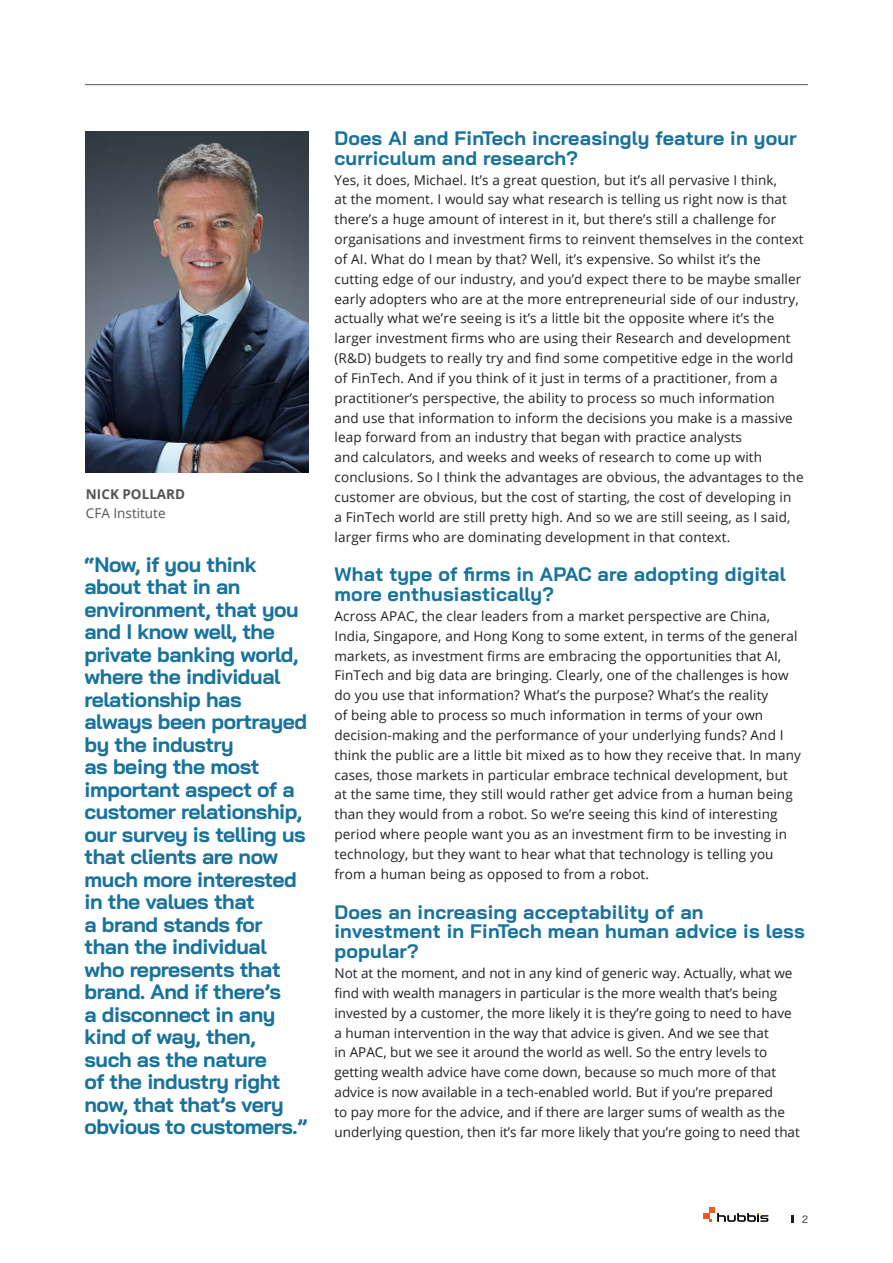
<style>
.page{position:relative;width:893px;height:1263px;background:#fff}
.page>*{position:absolute;margin:0;border:0;box-sizing:border-box;transform-origin:0 0}
.t1{font:700 21px/22.5px "Bai Jamjuree";letter-spacing:-.02em;color:#18729a}
.Subtitle{font:700 19.5px/19.8px "Bai Jamjuree";letter-spacing:.01em;color:#18729a}
.content_style_no_hyp{font:13.5px/19.8px "Open Sans";letter-spacing:.01em;color:#231f20}
.t2{font:13.5px "Open Sans";color:#535355}
.Name_font{font:700 13.5px "Open Sans";color:#535355}
.t3{font:10.5px "Bai Jamjuree";color:#231f20}
</style>
<div class="page">
<svg style="left:703px;top:1207px;width:65px;height:15px"></svg>
<svg style="left:792px;top:1215px;width:2px;height:8px"></svg>
<img style="left:85px;top:132px;width:223px;height:340px">
<hr style="left:85px;top:84px;width:723px;height:1px;background:#57585a">
<p class="Name_font" style="left:86px;top:484px;width:101px">NICK POLLARD</p>
<p class="t2" style="left:86px;top:504px;width:81px">CFA Institute</p>
<p class="t1" style="left:84px;top:553px;width:224px">“Now, if you think about that in an environment, that you and I know well, the private banking world, where the individual relationship has always been portrayed by the industry<br>as being the most important aspect of a customer relationship, our survey is telling us that clients are now much more interested in the values that<br>a brand stands for than the individual who represents that brand. And if there’s<br>a disconnect in any kind of way, then, such as the nature<br>of the industry right now, that that’s very obvious to customers.”</p>
<p class="Subtitle" style="left:334px;top:128px;width:464px">Does AI and FinTech increasingly feature in your curriculum and research?</p>
<p class="content_style_no_hyp" style="left:334px;top:169px;width:471px">Yes, it does, Michael. It’s a great question, but it’s all pervasive I think,<br>at the moment. I would say what research is telling us right now is that there’s a huge amount of interest in it, but there’s still a challenge for organisations and investment firms to reinvent themselves in the context of AI. What do I mean by that? Well, it’s expensive. So whilst it’s the cutting edge of our industry, and you’d expect there to be maybe smaller early adopters who are at the more entrepreneurial side of our industry, actually what we’re seeing is it’s a little bit the opposite where it’s the larger investment firms who are using their Research and development (R&amp;D) budgets to really try and find some competitive edge in the world of FinTech. And if you think of it just in terms of a practitioner, from a practitioner’s perspective, the ability to process so much information<br>and use that information to inform the decisions you make is a massive leap forward from an industry that began with practice analysts<br>and calculators, and weeks and weeks of research to come up with conclusions. So I think the advantages are obvious, the advantages to the customer are obvious, but the cost of starting, the cost of developing in<br>a FinTech world are still pretty high. And so we are still seeing, as I said, larger firms who are dominating development in that context.</p>
<p class="Subtitle" style="left:334px;top:565px;width:453px">What type of firms in APAC are adopting digital more enthusiastically?</p>
<p class="content_style_no_hyp" style="left:334px;top:606px;width:468px">Across APAC, the clear leaders from a market perspective are China, India, Singapore, and Hong Kong to some extent, in terms of the general markets, as investment firms are embracing the opportunities that AI, FinTech and big data are bringing. Clearly, one of the challenges is how do you use that information? What’s the purpose? What’s the reality<br>of being able to process so much information in terms of your own decision-making and the performance of your underlying funds? And I think the public are a little bit mixed as to how they receive that. In many cases, those markets in particular embrace technical development, but at the same time, they still would rather get advice from a human being than they would from a robot. So we’re seeing this kind of interesting period where people want you as an investment firm to be investing in technology, but they want to hear what that technology is telling you from a human being as opposed to from a robot.</p>
<p class="Subtitle" style="left:334px;top:902px;width:472px">Does an increasing acceptability of an investment in FinTech mean human advice is less popular?</p>
<p class="content_style_no_hyp" style="left:334px;top:963px;width:467px">Not at the moment, and not in any kind of generic way. Actually, what we find with wealth managers in particular is the more wealth that’s being invested by a customer, the more likely it is they’re going to need to have a human intervention in the way that advice is given. And we see that<br>in APAC, but we see it around the world as well. So the entry levels to getting wealth advice have come down, because so much more of that advice is now available in a tech-enabled world. But if you’re prepared<br>to pay more for the advice, and if there are larger sums of wealth as the underlying question, then it’s far more likely that you’re going to need that</p>
<p class="t3" style="left:802px;top:1210px;width:7px">2</p>
</div>
